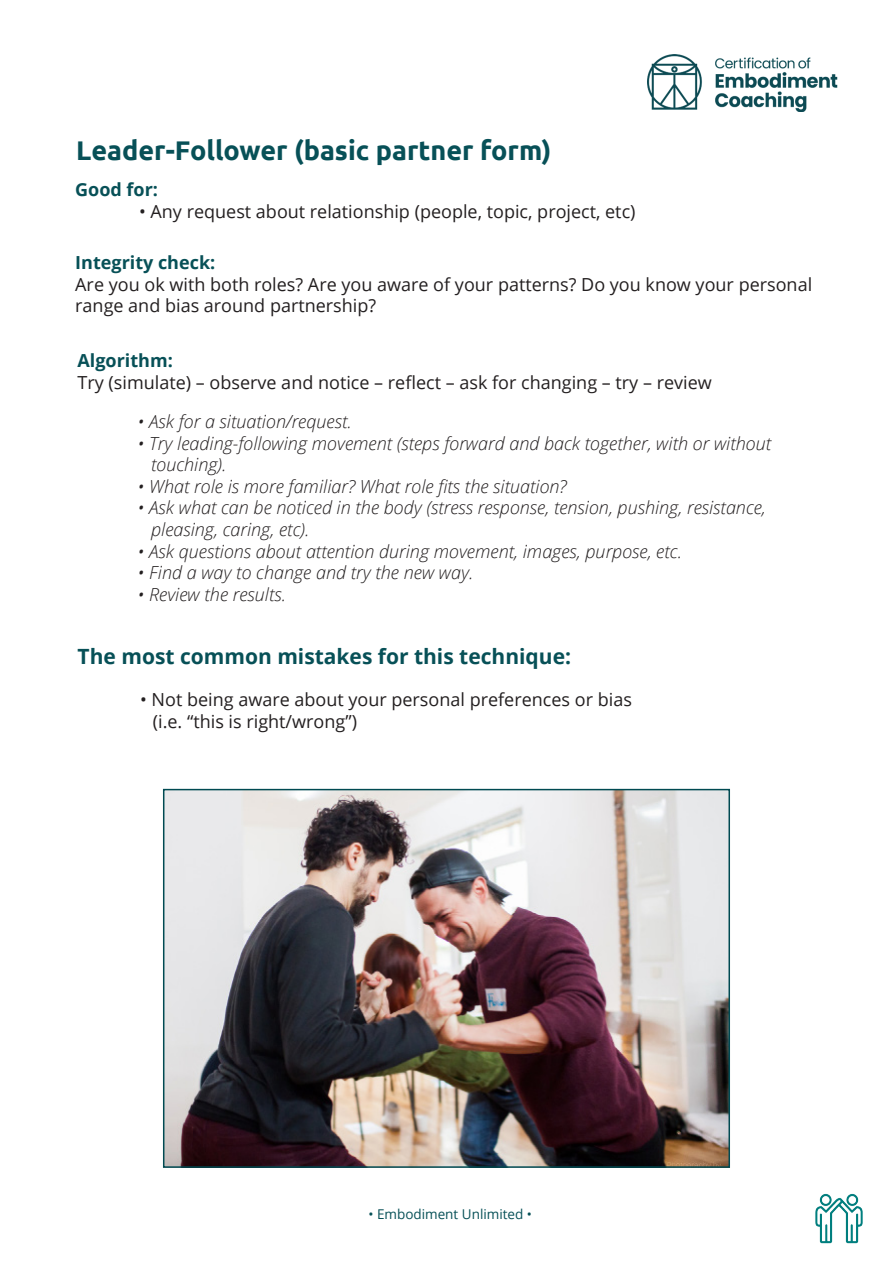
<style>
.page{position:relative;width:893px;height:1263px;background:#fff}
.page>*{position:absolute;margin:0;border:0;box-sizing:border-box;transform-origin:0 0}
.Heading_2{font:700 27px "Ubuntu";color:#075057}
.Subheading{font:700 21px "Open Sans";color:#075057}
.List{font:italic 300 18px/21.6px "Open Sans";color:#231f20}
.Body_Copy{font:18px/21.6px "Open Sans";color:#231f20}
.Subheading-2{font:18px "Open Sans";color:#231f20}
.Body_Copy-2{font:700 18px "Open Sans";color:#075057}
.Subheading-3{font:700 18px "Open Sans";color:#075057}
.t1{font:13.5px "Open Sans";color:#075057}
</style>
<div class="page">
<img style="left:647px;top:54px;width:191px;height:58px">
<img style="left:815px;top:1193px;width:48px;height:51px">
<img style="left:166px;top:792px;width:561px;height:373px">
<div style="left:163px;top:789px;width:567px;height:379px;border:2px solid #004a52"></div>
<p class="Heading_2" style="left:76px;top:134px;width:476px">Leader-Follower (basic partner form)</p>
<p class="Body_Copy-2" style="left:75px;top:177px;width:84px">Good for:</p>
<p class="Body_Copy" style="left:139px;top:200px;width:498px">• Any request about relationship (people, topic, project, etc)</p>
<p class="Body_Copy-2" style="left:75px;top:250px;width:142px">Integrity check:</p>
<p class="Body_Copy" style="left:75px;top:273px;width:738px">Are you ok with both roles? Are you aware of your patterns? Do you know your personal range and bias around partnership?</p>
<p class="Subheading-3" style="left:78px;top:348px;width:97px">Algorithm:</p>
<p class="Subheading-2" style="left:78px;top:370px;width:636px">Try (simulate) – observe and notice – reflect – ask for changing – try – review</p>
<p class="List" style="left:138px;top:410px;width:216px">• Ask for a situation/request.</p>
<p class="List" style="left:151px;top:432px;width:622px;text-indent:-14px">• Try leading-following movement (steps forward and back together, with or without touching).</p>
<p class="List" style="left:138px;top:475px;width:431px">• What role is more familiar? What role fits the situation?</p>
<p class="List" style="left:151px;top:496px;width:616px;text-indent:-14px">• Ask what can be noticed in the body (stress response, tension, pushing, resistance, pleasing, caring, etc).</p>
<p class="List" style="left:138px;top:540px;width:546px">• Ask questions about attention during movement, images, purpose, etc.</p>
<p class="List" style="left:138px;top:561px;width:337px">• Find a way to change and try the new way.</p>
<p class="List" style="left:138px;top:583px;width:150px">• Review the results.</p>
<p class="Subheading" style="left:78px;top:641px;width:495px">The most common mistakes for this technique:</p>
<p class="Body_Copy" style="left:153px;top:688px;width:481px;text-indent:-13px">• Not being aware about your personal preferences or bias (i.e. “this is right/wrong”)</p>
<p class="t1" style="left:368px;top:1205px;width:165px">• Embodiment Unlimited •</p>
</div>
